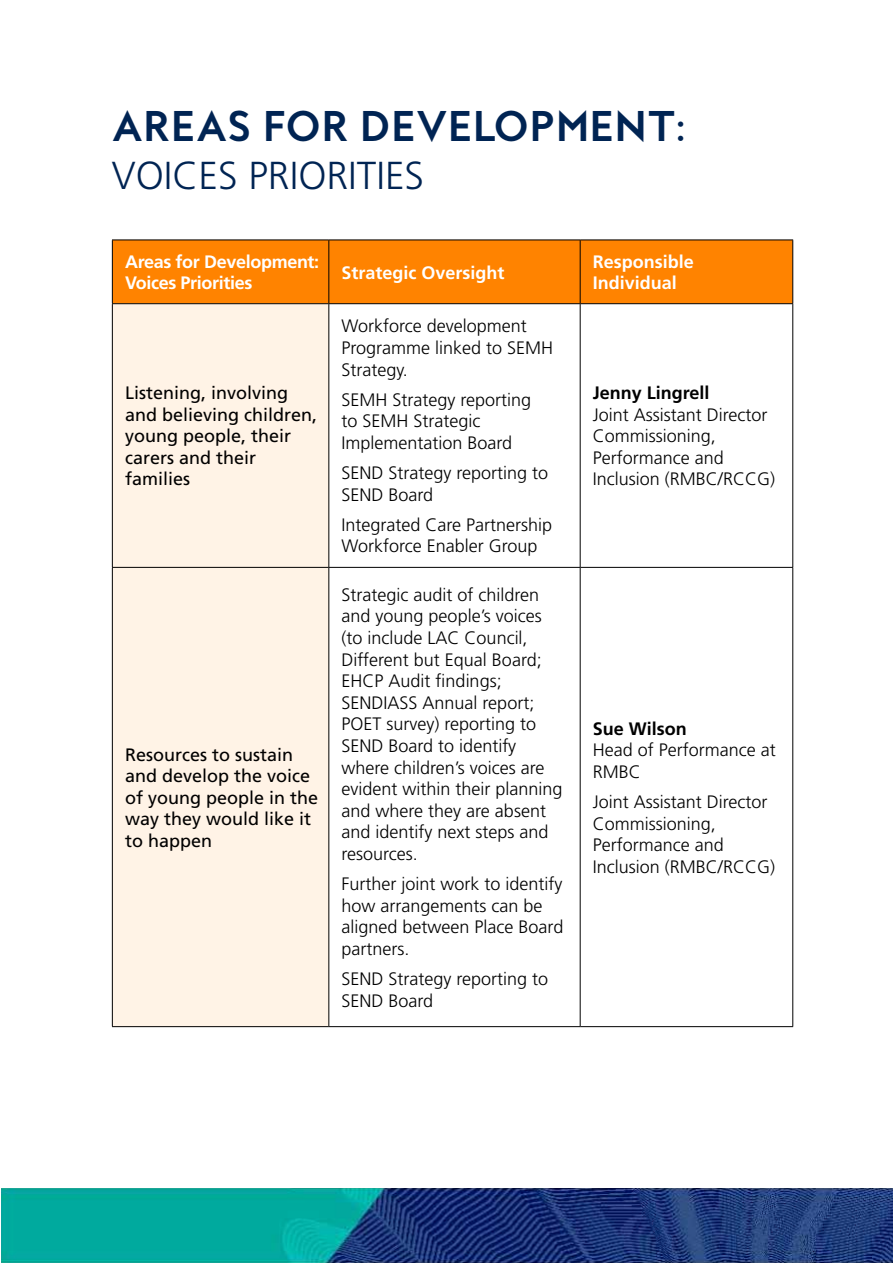
<style>
.page{position:relative;width:893px;height:1263px;background:#fff}
.page>*{position:absolute;margin:0;border:0;box-sizing:border-box;transform-origin:0 0}
.t1{font:700 39px "MB Empire";color:#002453}
.t2{font:300 39px "Frutiger LT Std";color:#002453}
.t3{font:300 18px/21.6px "Frutiger LT Std";color:#000}
.t4{font:18px/21.6px "Frutiger LT Std";color:#000}
.t5{font:700 18px/21.6px "Frutiger LT Std";color:#fff}
.t6{font:700 18px/21.6px "Frutiger LT Std";letter-spacing:-.02em;color:#fff}
.t7{font:700 18px "Frutiger LT Std";color:#000}
</style>
<div class="page">
<img style="left:2px;top:1188px;width:891px;height:75px">
<div style="left:113px;top:241px;width:679px;height:62px;background:#ff8300"></div>
<div style="left:113px;top:304px;width:215px;height:722px;background:#fff3e6"></div>
<hr style="left:112px;top:240px;width:217px;height:1px;background:#000">
<hr style="left:112px;top:240px;width:1px;height:63px;background:#000">
<hr style="left:329px;top:240px;width:251px;height:1px;background:#000">
<hr style="left:328px;top:240px;width:1px;height:63px;background:#000">
<hr style="left:580px;top:240px;width:213px;height:1px;background:#000">
<hr style="left:580px;top:240px;width:1px;height:63px;background:#000">
<hr style="left:792px;top:240px;width:1px;height:63px;background:#000">
<hr style="left:112px;top:303px;width:217px;height:1px;background:#000">
<hr style="left:112px;top:304px;width:1px;height:263px;background:#000">
<hr style="left:329px;top:303px;width:251px;height:1px;background:#000">
<hr style="left:328px;top:304px;width:1px;height:263px;background:#000">
<hr style="left:580px;top:303px;width:213px;height:1px;background:#000">
<hr style="left:580px;top:304px;width:1px;height:263px;background:#000">
<hr style="left:792px;top:304px;width:1px;height:263px;background:#000">
<hr style="left:112px;top:567px;width:217px;height:1px;background:#000">
<hr style="left:112px;top:568px;width:1px;height:458px;background:#000">
<hr style="left:329px;top:567px;width:251px;height:1px;background:#000">
<hr style="left:328px;top:568px;width:1px;height:458px;background:#000">
<hr style="left:580px;top:567px;width:213px;height:1px;background:#000">
<hr style="left:580px;top:568px;width:1px;height:458px;background:#000">
<hr style="left:792px;top:568px;width:1px;height:458px;background:#000">
<hr style="left:112px;top:1026px;width:217px;height:1px;background:#000">
<hr style="left:329px;top:1026px;width:251px;height:1px;background:#000">
<hr style="left:580px;top:1026px;width:213px;height:1px;background:#000">
<h1 class="t1" style="left:112px;top:101px;width:575px">AREAS FOR DEVELOPMENT:</h1>
<h1 class="t2" style="left:112px;top:154px;width:45px">Voices</h1>
<h1 class="t2" style="left:248px;top:154px;width:38px">Priorities</h1>
<p class="t6" style="left:125px;top:251px;width:196px">Areas for Development:<br>Voices Priorities</p>
<p class="t5" style="left:342px;top:262px;width:165px">Strategic Oversight</p>
<p class="t5" style="left:593px;top:251px;width:102px">Responsible<br>Individual</p>
<p class="t4" style="left:125px;top:382px;width:194px">Listening, involving and believing children, young people, their carers and their families</p>
<p class="t4" style="left:125px;top:743px;width:195px">Resources to sustain and develop the voice of young people in the way they would like it to happen</p>
<p class="t3" style="left:342px;top:316px;width:213px">Workforce development<br>Programme linked to SEMH<br>Strategy.</p>
<p class="t3" style="left:342px;top:389px;width:191px">SEMH Strategy reporting to SEMH Strategic<br>Implementation Board</p>
<p class="t3" style="left:342px;top:462px;width:208px">SEND Strategy reporting to<br>SEND Board</p>
<p class="t3" style="left:342px;top:514px;width:212px">Integrated Care Partnership<br>Workforce Enabler Group</p>
<p class="t3" style="left:342px;top:584px;width:223px">Strategic audit of children and young people’s voices (to include LAC Council,<br>Different but Equal Board;<br>EHCP Audit findings;<br>SENDIASS Annual report;<br>POET survey) reporting to<br>SEND Board to identify where children’s voices are evident within their planning and where they are absent and identify next steps and resources.</p>
<p class="t3" style="left:342px;top:873px;width:223px">Further joint work to identify how arrangements can be aligned between Place Board partners.</p>
<p class="t3" style="left:342px;top:968px;width:208px">SEND Strategy reporting to<br>SEND Board</p>
<p class="t7" style="left:593px;top:382px;width:118px">Jenny Lingrell</p>
<p class="t3" style="left:593px;top:404px;width:184px">Joint Assistant Director<br>Commissioning,<br>Performance and<br>Inclusion (RMBC/RCCG)</p>
<p class="t7" style="left:593px;top:718px;width:96px">Sue Wilson</p>
<p class="t3" style="left:593px;top:739px;width:185px">Head of Performance at<br>RMBC</p>
<p class="t3" style="left:593px;top:791px;width:184px">Joint Assistant Director<br>Commissioning,<br>Performance and<br>Inclusion (RMBC/RCCG)</p>
</div>
